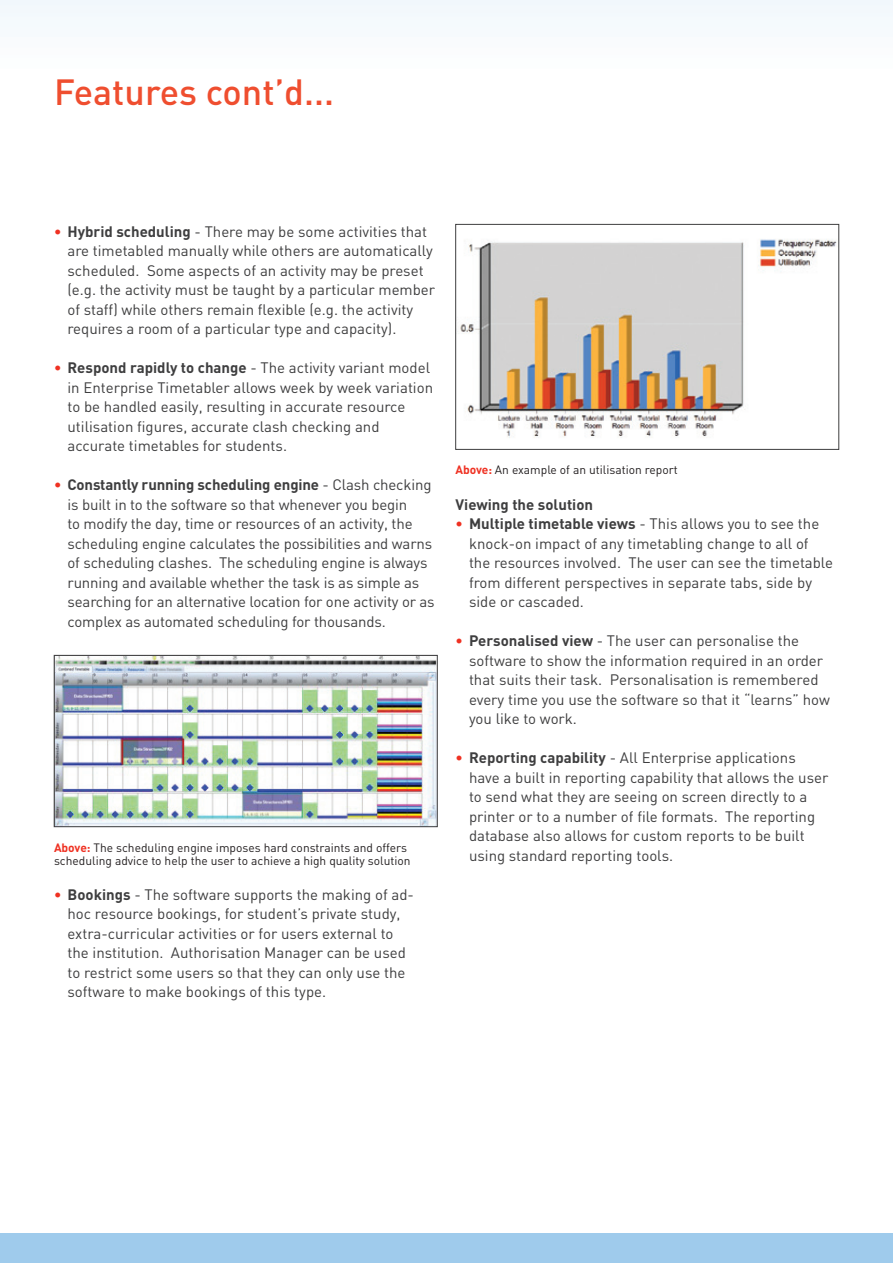
<style>
.page{position:relative;width:893px;height:1263px;background:#fff}
.page>*{position:absolute;margin:0;border:0;box-sizing:border-box;transform-origin:0 0}
.t1{font:500 36px "DIN";color:#ef4e2f}
.t2{font:15px/19.5px "DIN";color:#3e3e3f}
.t3{font:700 15px "DIN";color:#3e3e3f}
.t4{font:12px/13.5px "DIN";color:#231f20}
.s1{font-weight:700;color:#ef3122}
.s2{font-weight:700}
</style>
<div class="page">
<div style="left:0;top:1233px;width:893px;height:30px;background:#9fcbec"></div>
<img style="left:56px;top:657px;width:379px;height:168px">
<div style="left:54px;top:655px;width:383px;height:172px;border:1px solid #3e3e3f"></div>
<img style="left:457px;top:239px;width:380px;height:199px">
<div style="left:455px;top:224px;width:384px;height:226px;border:1px solid #3e3e3f"></div>
<h1 class="t1" style="left:54px;top:69px;width:282px">Features cont’d...</h1>
<p class="t2" style="left:68px;top:221px;width:369px;text-indent:-14px"><span class="s1">•</span> <span class="s2">Hybrid scheduling</span> - There may be some activities that are timetabled manually while others are automatically scheduled. Some aspects of an activity may be preset (e.g. the activity must be taught by a particular member of staff) while others remain flexible (e.g. the activity requires a room of a particular type and capacity).</p>
<p class="t2" style="left:68px;top:358px;width:367px;text-indent:-14px"><span class="s1">•</span> <span class="s2">Respond rapidly to change</span> - The activity variant model in Enterprise Timetabler allows week by week variation to be handled easily, resulting in accurate resource utilisation figures, accurate clash checking and accurate timetables for students.</p>
<p class="t2" style="left:68px;top:475px;width:369px;text-indent:-14px"><span class="s1">•</span> <span class="s2">Constantly running scheduling engine</span> - Clash checking is built in to the software so that whenever you begin<br>to modify the day, time or resources of an activity, the scheduling engine calculates the possibilities and warns of scheduling clashes. The scheduling engine is always running and available whether the task is as simple as searching for an alternative location for one activity or as complex as automated scheduling for thousands.</p>
<p class="t4" style="left:54px;top:840px;width:358px"><span class="s1">Above:</span> The scheduling engine imposes hard constraints and offers scheduling advice to help the user to achieve a high quality solution</p>
<p class="t2" style="left:68px;top:884px;width:348px;text-indent:-14px"><span class="s1">•</span> <span class="s2">Bookings</span> - The software supports the making of ad&shy;hoc resource bookings, for student’s private study, extra-curricular activities or for users external to the institution. Authorisation Manager can be used to restrict some users so that they can only use the software to make bookings of this type.</p>
<p class="t4" style="left:455px;top:463px;width:224px"><span class="s1">Above:</span> An example of an utilisation report</p>
<p class="t3" style="left:455px;top:494px;width:139px">Viewing the solution</p>
<p class="t2" style="left:469px;top:514px;width:365px;text-indent:-13px"><span class="s1">•</span> <span class="s2">Multiple timetable views</span> - This allows you to see the knock-on impact of any timetabling change to all of the resources involved. The user can see the timetable from different perspectives in separate tabs, side by side or cascaded.</p>
<p class="t2" style="left:469px;top:631px;width:363px;text-indent:-13px"><span class="s1">•</span> <span class="s2">Personalised view</span> - The user can personalise the software to show the information required in an order that suits their task. Personalisation is remembered every time you use the software so that it “learns” how you like to work.</p>
<p class="t2" style="left:469px;top:748px;width:361px;text-indent:-13px"><span class="s1">•</span> <span class="s2">Reporting capability</span> - All Enterprise applications have a built in reporting capability that allows the user to send what they are seeing on screen directly to a printer or to a number of file formats. The reporting database also allows for custom reports to be built using standard reporting tools.</p>
</div>
